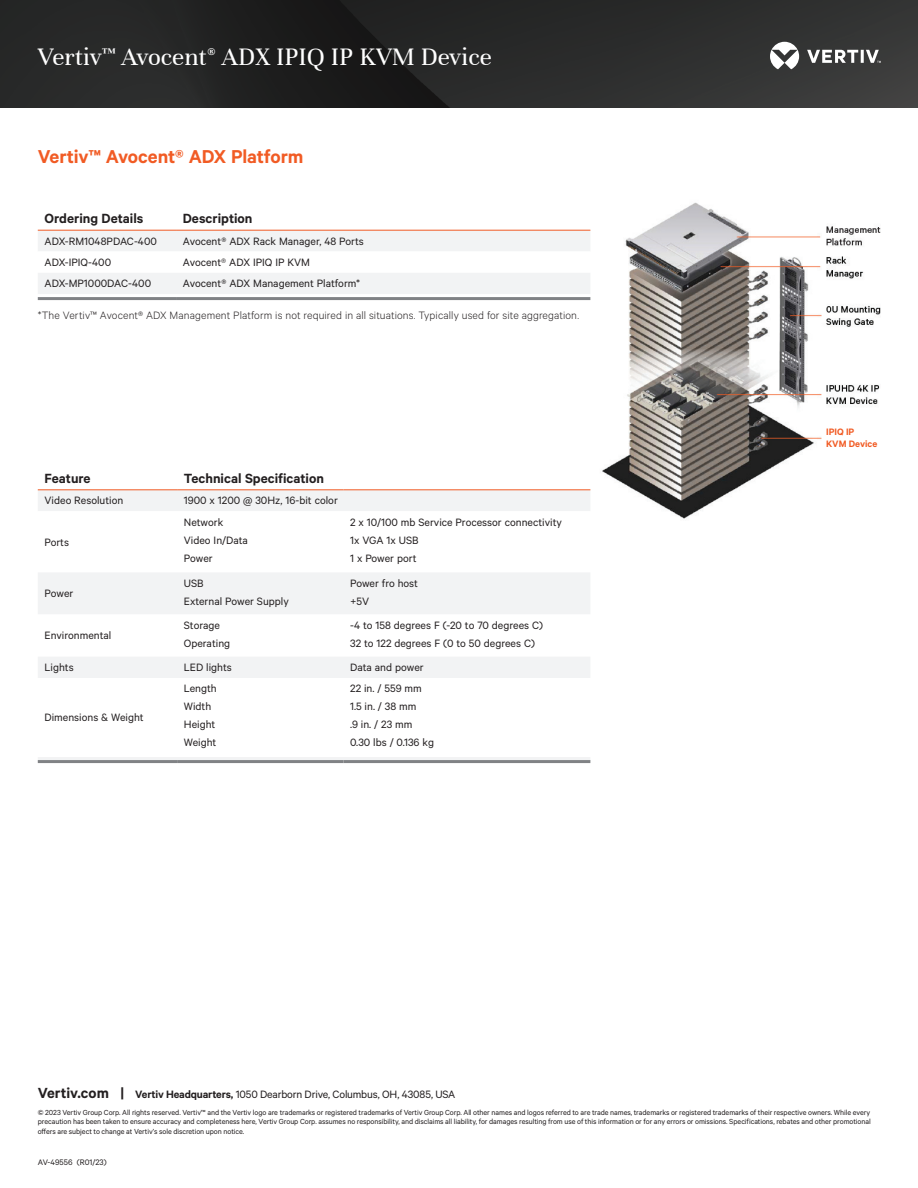
<style>
.page{position:relative;width:918px;height:1188px;background:#fff}
.page>*{position:absolute;margin:0;border:0;box-sizing:border-box;transform-origin:0 0}
.t1{font:27px "Unna";color:#fff}
.t2{font:600 21px "Calibre";letter-spacing:-.01em;color:#f15b24}
.t3{font:600 15px "Calibre";color:#231f20}
.t4{font:12px/18px "Calibre";color:#231f20}
.t5{font:300 12px "Calibre";letter-spacing:.01em;color:#231f20}
.t6{font:600 10.5px/12px "Calibre";color:#f15b24}
.t7{font:9px "Calibre";color:#231f20}
.t8{font:8.25px/9.8px "Calibre";letter-spacing:-.01em;color:#231f20;text-align:justify}
.s1{font-weight:300}
.s2{font-weight:600;font-size:16.5px}
.s3{font-weight:600}
</style>
<div class="page">
<img style="left:0;top:0;width:918px;height:108px">
<svg style="left:770px;top:42px;width:111px;height:27px"></svg>
<img style="left:602px;top:202px;width:278px;height:317px">
<div style="left:826px;top:419px;width:71px;height:36px;background:#fff"></div>
<svg style="left:38px;top:231px;width:552px;height:63px"></svg>
<hr style="left:38px;top:297px;width:138px;height:3px;background:#808285">
<hr style="left:176px;top:297px;width:414px;height:3px;background:#808285">
<hr style="left:38px;top:230px;width:138px;height:1px;background:#f15b24">
<hr style="left:176px;top:230px;width:414px;height:1px;background:#f15b24">
<div style="left:38px;top:491px;width:552px;height:269px;background:#f2f3f4"></div>
<svg style="left:38px;top:511px;width:552px;height:246px"></svg>
<svg style="left:38px;top:572px;width:552px;height:106px;fill:#f2f3f4"></svg>
<hr style="left:177px;top:490px;width:166px;height:1px;background:#f15b24">
<hr style="left:343px;top:490px;width:247px;height:1px;background:#f15b24">
<hr style="left:38px;top:760px;width:139px;height:3px;background:#808285">
<hr style="left:177px;top:760px;width:166px;height:3px;background:#808285">
<hr style="left:343px;top:760px;width:247px;height:3px;background:#808285">
<hr style="left:38px;top:490px;width:139px;height:1px;background:#f15b24">
<h1 class="t1" style="left:38px;top:42px;width:456px">Vertiv<sup>™</sup> Avocent<sup>®</sup> ADX IPIQ IP KVM Device</h1>
<h2 class="t2" style="left:38px;top:144px;width:267px">Vertiv™ Avocent® ADX Platform</h2>
<p class="t3" style="left:45px;top:210px;width:100px">Ordering Details</p>
<p class="t3" style="left:183px;top:210px;width:71px">Description</p>
<p class="t4" style="left:45px;top:232px;width:114px">ADX-RM1048PDAC-400</p>
<p class="t4" style="left:183px;top:232px;width:183px">Avocent® ADX Rack Manager, 48 Ports</p>
<p class="t4" style="left:45px;top:253px;width:68px">ADX-IPIQ-400</p>
<p class="t4" style="left:183px;top:253px;width:129px">Avocent<span class="s1">®</span> ADX IPIQ IP KVM</p>
<p class="t4" style="left:45px;top:274px;width:108px">ADX-MP1000DAC-400</p>
<p class="t4" style="left:183px;top:274px;width:179px">Avocent® ADX Management Platform*</p>
<p class="t5" style="left:38px;top:308px;width:543px">*The Vertiv™ Avocent® ADX Management Platform is not required in all situations. Typically used for site aggregation.</p>
<p class="t3" style="left:45px;top:469px;width:48px">Feature</p>
<p class="t3" style="left:184px;top:469px;width:142px">Technical Specification</p>
<p class="t4" style="left:45px;top:491px;width:80px">Video Resolution</p>
<p class="t4" style="left:184px;top:491px;width:155px">1900 x 1200 @ 30Hz, 16-bit color</p>
<p class="t4" style="left:45px;top:532px;width:26px">Ports</p>
<p class="t4" style="left:184px;top:513px;width:66px">Network<br>Video In/Data<br>Power</p>
<p class="t4" style="left:350px;top:513px;width:213px">2 x 10/100 mb Service Processor connectivity<br>1x VGA 1x USB<br>1 x Power port</p>
<p class="t4" style="left:45px;top:584px;width:30px">Power</p>
<p class="t4" style="left:184px;top:574px;width:107px">USB<br>External Power Supply</p>
<p class="t4" style="left:350px;top:574px;width:69px">Power fro host +5V</p>
<p class="t4" style="left:45px;top:626px;width:68px">Environmental</p>
<p class="t4" style="left:184px;top:616px;width:48px">Storage<br>Operating</p>
<p class="t4" style="left:350px;top:616px;width:194px">-4 to 158 degrees F (-20 to 70 degrees C)<br>32 to 122 degrees F (0 to 50 degrees C)</p>
<p class="t4" style="left:45px;top:658px;width:31px">Lights</p>
<p class="t4" style="left:184px;top:658px;width:50px">LED lights</p>
<p class="t4" style="left:350px;top:658px;width:75px">Data and power</p>
<p class="t4" style="left:45px;top:708px;width:101px">Dimensions &amp; Weight</p>
<p class="t4" style="left:184px;top:679px;width:34px">Length<br>Width<br>Height<br>Weight</p>
<p class="t4" style="left:350px;top:679px;width:85px">22 in. / 559 mm<br>1.5 in. / 38 mm<br>.9 in. / 23 mm<br>0.30 lbs / 0.136 kg</p>
<p class="t6" style="left:826px;top:425px;width:53px">IPIQ IP<br>KVM Device</p>
<p class="t4" style="left:38px;top:1085px;width:419px"><span class="s2">Vertiv.com |</span> <span class="s3">Vertiv Headquarters,</span> 1050 Dearborn Drive, Columbus, OH, 43085, USA</p>
<p class="t8" style="left:38px;top:1107px;width:834px">© 2023 Vertiv Group Corp. All rights reserved. Vertiv™ and the Vertiv logo are trademarks or registered trademarks of Vertiv Group Corp. All other names and logos referred to are trade names, trademarks or registered trademarks of their respective owners. While every precaution has been taken to ensure accuracy and completeness here, Vertiv Group Corp. assumes no responsibility, and disclaims all liability, for damages resulting from use of this information or for any errors or omissions. Specifications, rebates and other promotional offers are subject to change at Vertiv’s sole discretion upon notice.</p>
<p class="t7" style="left:38px;top:1157px;width:70px">AV-49556 (R01/23)</p>
</div>
